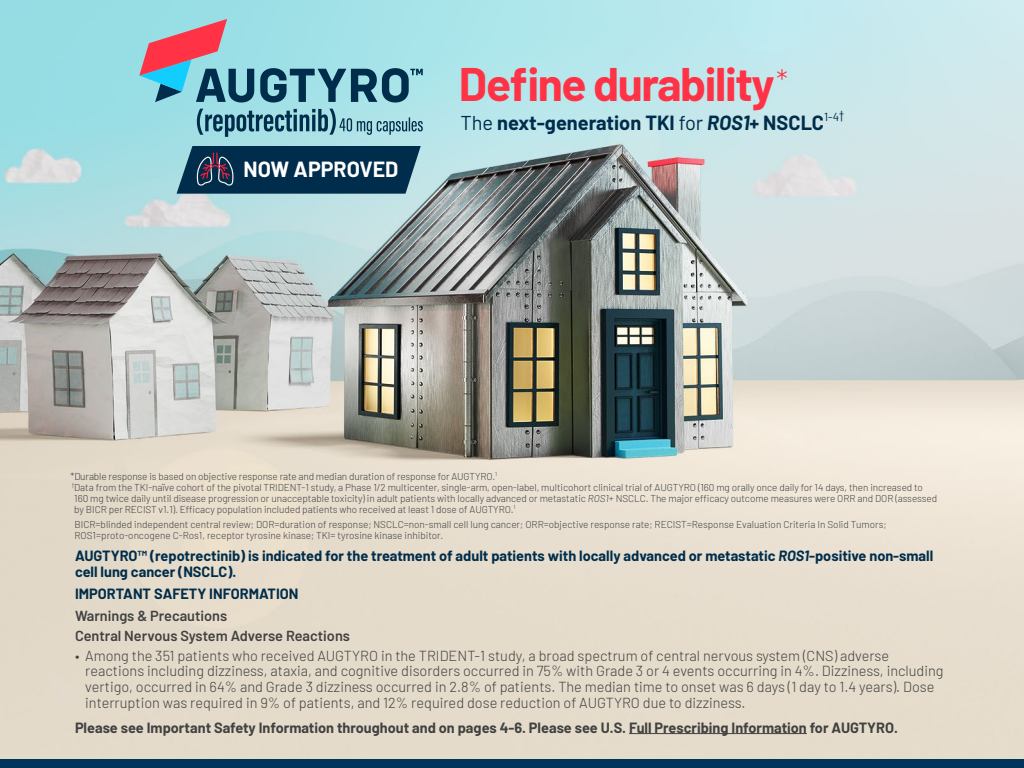
<style>
.page{position:relative;width:1024px;height:768px;background:#fff}
.page>*{position:absolute;margin:0;border:0;box-sizing:border-box;transform-origin:0 0}
.t1{font:700 46px "Barlow";letter-spacing:-.03em;color:#ff3246}
.t2{font:700 21.4px "Barlow";color:#fff}
.t3{font:700 20px "Barlow";color:#002d4b}
.t4{font:300 14.5px/16px "Barlow";color:#414141}
.t5{font:700 14.5px/16px "Barlow";color:#002d4b}
.t6{font:700 14.5px "Barlow";color:#414141}
.t7{font:600 14.5px/19.5px "Barlow";color:#414141}
.t8{font:11.65px "Barlow";color:#002d4b}
.t9{font:300 10px/11px "Barlow";letter-spacing:-.005em;color:#414141}
.s1{font-weight:400}
.s2{font-style:italic}
</style>
<div class="page">
<img style="left:0;top:0;width:1024px;height:759px">
<svg style="left:139px;top:19px;width:284px;height:118px"></svg>
<div style="left:0;top:759px;width:1024px;height:9px;background:#00345a"></div>
<svg style="left:177px;top:146px;width:244px;height:48px"></svg>
<hr style="left:629px;top:733px;width:178px;height:1px;background:#414141">
<h2 class="t2" style="left:243px;top:154px;width:157px">NOW APPROVED</h2>
<h1 class="t1" style="left:459px;top:50px;width:331px">Define durability<sup>*</sup></h1>
<h3 class="t3" style="left:460px;top:108px;width:365px"><span class="s1">The</span> next-generation TKI <span class="s1">for</span> <span class="s2">ROS1</span>+ NSCLC</h3>
<p class="t8" style="left:824px;top:108px;width:22px">1-4†</p>
<p class="t9" style="left:70px;top:470px;width:868px">*Durable response is based on objective response rate and median duration of response for AUGTYRO.<sup>1<br>†</sup>Data from the TKI-naïve cohort of the pivotal TRIDENT-1 study, a Phase 1/2 multicenter, single-arm, open-label, multicohort clinical trial of AUGTYRO (160 mg orally once daily for 14 days, then increased to 160 mg twice daily until disease progression or unacceptable toxicity) in adult patients with locally advanced or metastatic <span class="s2">ROS1</span>+ NSCLC. The major efficacy outcome measures were ORR and DOR (assessed by BICR per RECIST v1.1). Efficacy population included patients who received at least 1 dose of AUGTYRO.<sup>1</sup></p>
<p class="t9" style="left:74px;top:518px;width:814px">BICR=blinded independent central review; DOR=duration of response; NSCLC=non-small cell lung cancer; ORR=objective response rate; RECIST=Response Evaluation Criteria In Solid Tumors;<br>ROS1=proto-oncogene C-Ros1, receptor tyrosine kinase; TKI= tyrosine kinase inhibitor.</p>
<h3 class="t5" style="left:75px;top:547px;width:860px">AUGTYRO™ (repotrectinib) is indicated for the treatment of adult patients with locally advanced or metastatic <span class="s2">ROS1</span>-positive non-small cell lung cancer (NSCLC).</h3>
<h3 class="t5" style="left:75px;top:584px;width:225px">IMPORTANT SAFETY INFORMATION</h3>
<h3 class="t7" style="left:75px;top:605px;width:277px">Warnings &amp; Precautions<br>Central Nervous System Adverse Reactions</h3>
<p class="t4" style="left:85px;top:646px;width:860px;text-indent:-10px">• Among the 351 patients who received AUGTYRO in the TRIDENT-1 study, a broad spectrum of central nervous system (CNS) adverse reactions including dizziness, ataxia, and cognitive disorders occurred in 75% with Grade 3 or 4 events occurring in 4%. Dizziness, including vertigo, occurred in 64% and Grade 3 dizziness occurred in 2.8% of patients. The median time to onset was 6 days (1 day to 1.4 years). Dose interruption was required in 9% of patients, and 12% required dose reduction of AUGTYRO due to dizziness.</p>
<h3 class="t6" style="left:75px;top:717px;width:825px">Please see Important Safety Information throughout and on pages 4-6. Please see U.S. Full Prescribing Information for AUGTYRO.</h3>
</div>
